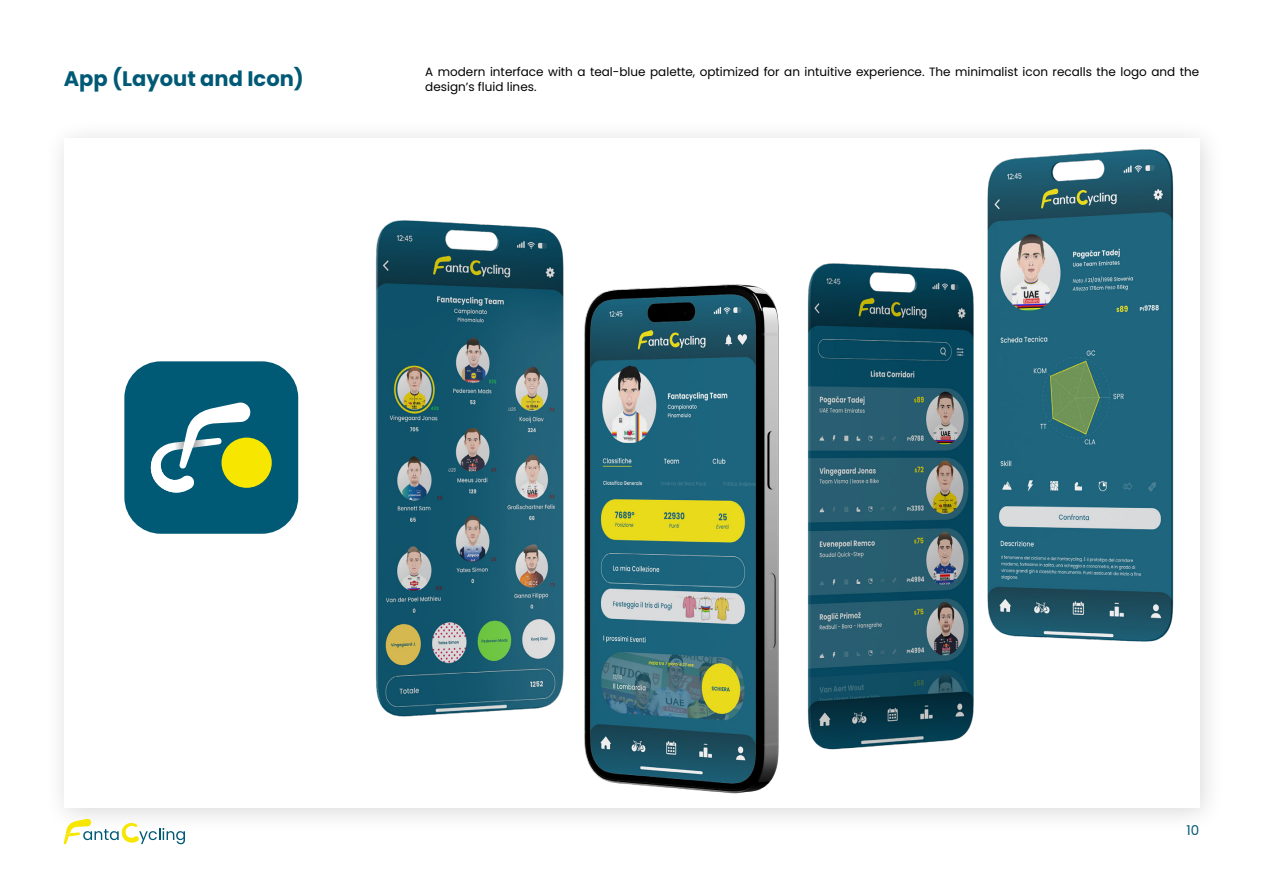
<style>
.page{position:relative;width:1263px;height:893px;background:#fff}
.page>*{position:absolute;margin:0;border:0;box-sizing:border-box;transform-origin:0 0}
.t1{font:700 21px "Poppins";color:#005975}
.t2{font:13.5px "Poppins";color:#005975}
.t3{font:12px/14.4px "Poppins";color:#000}
</style>
<div class="page">
<div style="left:44px;top:118px;width:1181px;height:716px;background:#000;opacity:.15"></div>
<div style="left:64px;top:138px;width:1135px;height:670px;background:#fff"></div>
<svg style="left:64px;top:818px;width:121px;height:26px"></svg>
<img style="left:268px;top:149px;width:906px;height:645px">
<div style="left:124px;top:361px;width:174px;height:173px;background:#005975;border-radius:36px"></div>
<div style="left:222px;top:438px;width:50px;height:50px;background:#f7e600;border-radius:50%"></div>
<svg style="left:150px;top:402px;width:101px;height:91px"></svg>
<p class="t1" style="left:64px;top:66px;width:242px">App (Layout and Icon)</p>
<p class="t3" style="left:425px;top:65px;width:775px">A modern interface with a teal-blue palette, optimized for an intuitive experience. The minimalist icon recalls the logo and the design’s fluid lines.</p>
<p class="t2" style="left:1186px;top:822px;width:14px">10</p>
</div>
